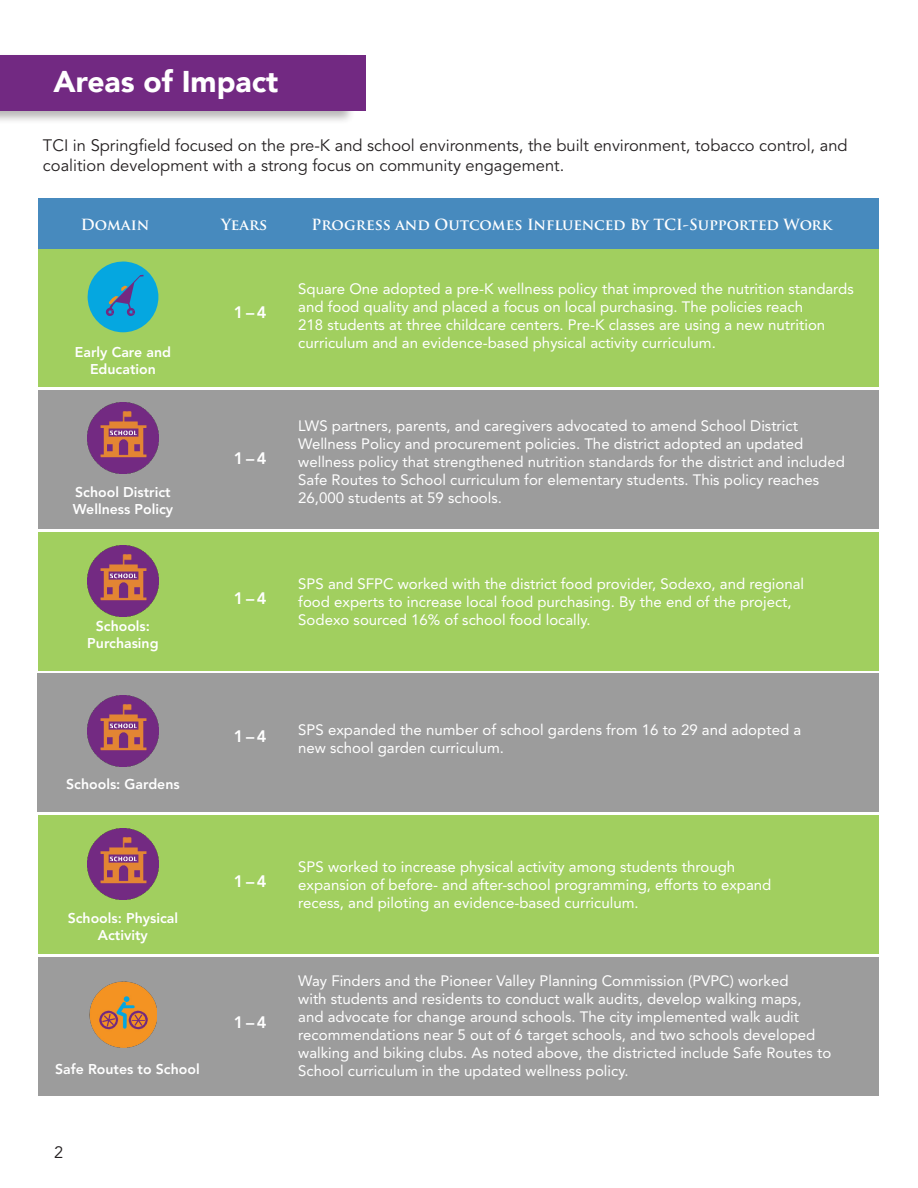
<style>
.page{position:relative;width:918px;height:1188px;background:#fff}
.page>*{position:absolute;margin:0;border:0;box-sizing:border-box;transform-origin:0 0}
.t1{font:900 30px "Avenir";color:#fff}
.Body_Text{font:16.5px/19.8px "Avenir LT Std";color:#231f20}
.t2{font:800 16.5px "Avenir LT Std";color:#fff}
.Graph_Text{font:15px/18px "Avenir LT Std";color:#fff}
.t3{font:700 15px "Trajan Pro";color:#fff}
.t4{font:800 14.1px/17px "Avenir LT Std";color:#fff;text-align:center}
</style>
<div class="page">
<div style="left:38px;top:532px;width:841px;height:138px;background:#a1cf5f"></div>
<div style="left:38px;top:957px;width:841px;height:138px;background:#9c9c9c"></div>
<div style="left:38px;top:674px;width:841px;height:138px;background:#9c9c9c"></div>
<div style="left:38px;top:390px;width:841px;height:138px;background:#9c9c9c"></div>
<div style="left:38px;top:815px;width:841px;height:138px;background:#a1cf5f"></div>
<div style="left:38px;top:249px;width:841px;height:138px;background:#a1cf5f"></div>
<div style="left:38px;top:198px;width:841px;height:51px;background:#478abe"></div>
<div style="left:0;top:53px;width:356px;height:71px;background:#231f20;opacity:.33"></div>
<div style="left:0;top:55px;width:365px;height:55px;background:#722982"></div>
<img style="left:87px;top:403px;width:71px;height:71px">
<img style="left:87px;top:546px;width:71px;height:71px">
<img style="left:87px;top:695px;width:71px;height:71px">
<img style="left:87px;top:829px;width:71px;height:71px">
<img style="left:90px;top:981px;width:66px;height:67px">
<svg style="left:88px;top:261px;width:70px;height:71px"></svg>
<p class="t1" style="left:53px;top:55px;width:226px">Areas of Impact</p>
<p class="Body_Text" style="left:43px;top:136px;width:806px">TCI in Springfield focused on the pre-K and school environments, the built environment, tobacco control, and coalition development with a strong focus on community engagement.</p>
<p class="t3" style="left:81px;top:215px;width:70px">Domain</p>
<p class="t3" style="left:221px;top:215px;width:47px">Years</p>
<p class="t3" style="left:312px;top:215px;width:522px">Progress and Outcomes Influenced By TCI-Supported Work</p>
<p class="t4" style="left:75px;top:344px;width:98px">Early Care and<br>Education</p>
<p class="t4" style="left:73px;top:484px;width:102px;text-align:left">School District<br>Wellness Policy</p>
<p class="t4" style="left:87px;top:617px;width:73px">Schools:<br>Purchasing</p>
<p class="t4" style="left:66px;top:776px;width:115px">Schools: Gardens</p>
<p class="t4" style="left:68px;top:910px;width:112px">Schools: Physical<br>Activity</p>
<p class="t2" style="left:234px;top:303px;width:34px">1 – 4</p>
<p class="t2" style="left:234px;top:449px;width:34px">1 – 4</p>
<p class="t2" style="left:234px;top:589px;width:34px">1 – 4</p>
<p class="Graph_Text" style="left:298px;top:280px;width:557px">Square One adopted a pre-K wellness policy that improved the nutrition standards and food quality and placed a focus on local purchasing. The policies reach<br>218 students at three childcare centers. Pre-K classes are using a new nutrition curriculum and an evidence-based physical activity curriculum.</p>
<p class="Graph_Text" style="left:298px;top:417px;width:548px">LWS partners, parents, and caregivers advocated to amend School District Wellness Policy and procurement policies. The district adopted an updated wellness policy that strengthened nutrition standards for the district and included Safe Routes to School curriculum for elementary students. This policy reaches 26,000 students at 59 schools.</p>
<p class="Graph_Text" style="left:298px;top:575px;width:507px">SPS and SFPC worked with the district food provider, Sodexo, and regional food experts to increase local food purchasing. By the end of the project,<br>Sodexo sourced 16% of school food locally.</p>
<p class="t2" style="left:234px;top:726px;width:34px">1 – 4</p>
<p class="Graph_Text" style="left:298px;top:721px;width:504px">SPS expanded the number of school gardens from 16 to 29 and adopted a new school garden curriculum.</p>
<p class="t2" style="left:234px;top:872px;width:34px">1 – 4</p>
<p class="Graph_Text" style="left:298px;top:858px;width:475px">SPS worked to increase physical activity among students through expansion of before- and after-school programming, efforts to expand recess, and piloting an evidence-based curriculum.</p>
<p class="Graph_Text" style="left:298px;top:972px;width:534px">Way Finders and the Pioneer Valley Planning Commission (PVPC) worked<br>with students and residents to conduct walk audits, develop walking maps,<br>and advocate for change around schools. The city implemented walk audit recommendations near 5 out of 6 target schools, and two schools developed walking and biking clubs. As noted above, the districted include Safe Routes to</p>
<p class="t2" style="left:234px;top:1013px;width:34px">1 – 4</p>
<p class="t4" style="left:55px;top:1060px;width:146px">Safe Routes to School</p>
<p class="Graph_Text" style="left:298px;top:1062px;width:332px">School curriculum in the updated wellness policy.</p>
<p class="Body_Text" style="left:54px;top:1143px;width:11px">2</p>
</div>
